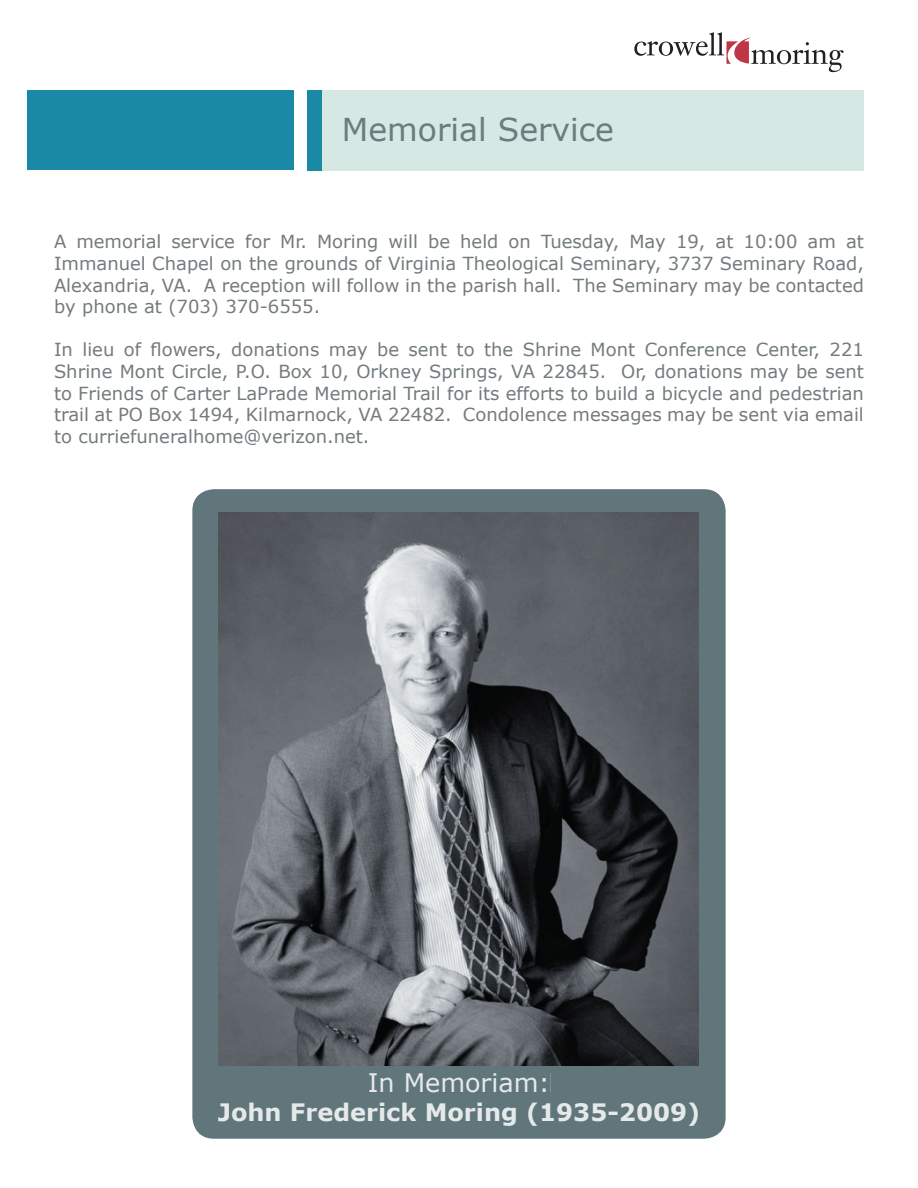
<style>
.page{position:relative;width:918px;height:1188px;background:#fff}
.page>*{position:absolute;margin:0;border:0;box-sizing:border-box;transform-origin:0 0}
.t1{font:31.5px "Verdana";color:#6c7b7f}
.t2{font:25.5px "Verdana";color:#e6e9ea}
.t3{font:700 24px "Verdana";color:#e6e9ea}
.t4{font:18px/21.6px "Verdana";color:#737b7e;text-align:justify}
</style>
<div class="page">
<svg style="left:192px;top:489px;width:534px;height:650px;background:#62777c"></svg>
<svg style="left:634px;top:32px;width:210px;height:40px"></svg>
<div style="left:28px;top:91px;width:266px;height:79px;background:#1989a5"></div>
<div style="left:307px;top:90px;width:16px;height:81px;background:#1989a5"></div>
<div style="left:322px;top:90px;width:541px;height:81px;background:#d5e8e3"></div>
<img style="left:219px;top:513px;width:479px;height:552px">
<div style="left:370px;top:1073px;width:180px;height:19px;background:#60767b"></div>
<div style="left:218px;top:1103px;width:480px;height:23px;background:#60767b"></div>
<h1 class="t1" style="left:342px;top:110px;width:274px">Memorial Service</h1>
<p class="t4" style="left:54px;top:230px;width:812px">A memorial service for Mr. Moring will be held on Tuesday, May 19, at 10:00 am at Immanuel Chapel on the grounds of Virginia Theological Seminary, 3737 Seminary Road, Alexandria, VA. A reception will follow in the parish hall. The Seminary may be contacted by phone at (703) 370-6555.</p>
<p class="t4" style="left:54px;top:338px;width:811px">In lieu of flowers, donations may be sent to the Shrine Mont Conference Center, 221<br>Shrine Mont Circle, P.O. Box 10, Orkney Springs, VA 22845. Or, donations may be sent to Friends of Carter LaPrade Memorial Trail for its efforts to build a bicycle and pedestrian trail at PO Box 1494, Kilmarnock, VA 22482. Condolence messages may be sent via email to curriefuneralhome@verizon.net.</p>
<h2 class="t2" style="left:368px;top:1066px;width:184px">In Memoriam:</h2>
<h3 class="t3" style="left:218px;top:1097px;width:484px">John Frederick Moring (1935-2009)</h3>
</div>
